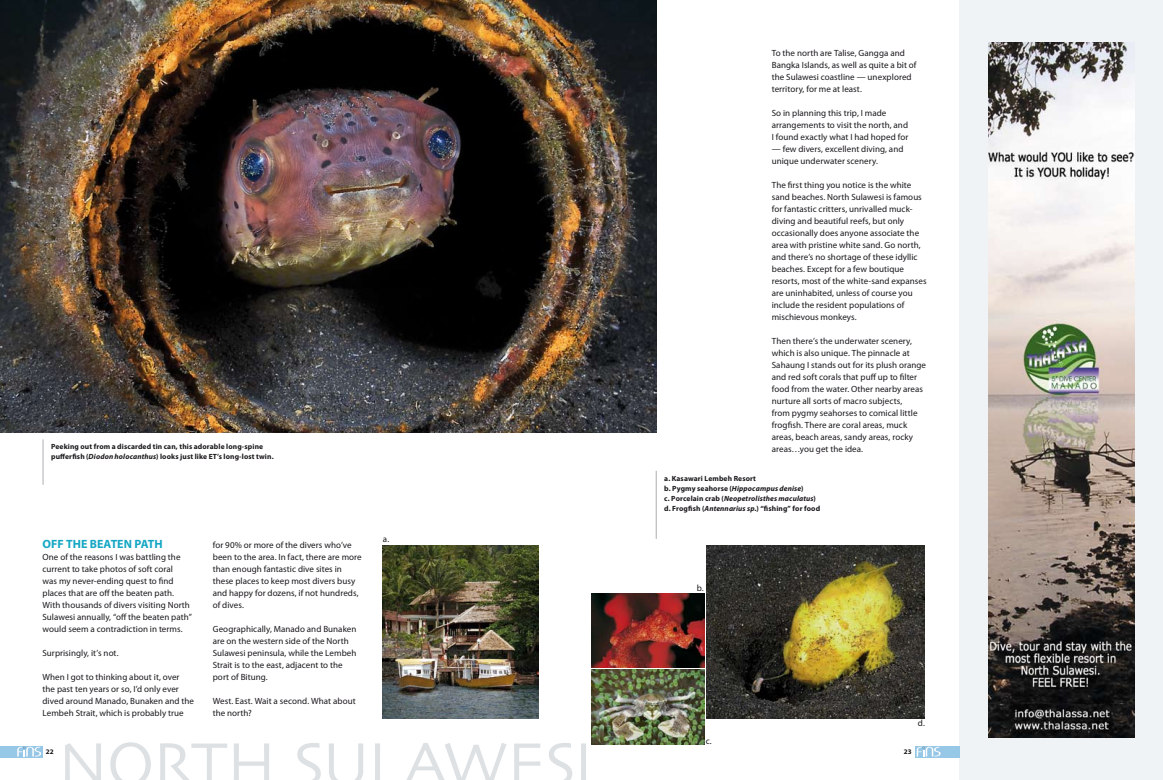
<style>
.page{position:relative;width:1163px;height:780px;background:#fff}
.page>*{position:absolute;margin:0;border:0;box-sizing:border-box;transform-origin:0 0}
.t1{font:64px "Skia";letter-spacing:-.035em;color:#dde1e4}
.t2{font:700 12px "Myriad Pro";letter-spacing:.005em;color:#15a7c4}
.t3{font:9px/12px "Myriad Pro";letter-spacing:.005em;color:#1a171b}
.t4{font:700 7.5px/10px "Myriad Pro";letter-spacing:.015em;color:#1a171b}
.t5{font:700 7px "Myriad Pro";color:#1a171b}
.s1{font-style:italic}
</style>
<div class="page">
<div style="left:959px;top:0;width:203px;height:780px;background:#eff3f5"></div>
<img style="left:988px;top:42px;width:145px;height:695px">
<img style="left:383px;top:545px;width:156px;height:173px">
<img style="left:0;top:0;width:656px;height:432px">
<img style="left:706px;top:545px;width:218px;height:173px">
<img style="left:591px;top:593px;width:113px;height:151px">
<div style="left:0;top:745px;width:42px;height:12px;background:#96c7e6"></div>
<svg style="left:17px;top:746px;width:24px;height:10px"></svg>
<div style="left:914px;top:745px;width:45px;height:12px;background:#96c7e6"></div>
<svg style="left:916px;top:746px;width:24px;height:10px"></svg>
<hr style="left:43px;top:439px;width:1px;height:45px;background:#adaeb0">
<hr style="left:655px;top:471px;width:1px;height:68px;background:#adaeb0">
<p class="t4" style="left:51px;top:441px;width:224px">Peeking out from a discarded tin can, this adorable long-spine pufferfish (<span class="s1">Diodon holocanthus</span>) looks just like ET’s long-lost twin.</p>
<h2 class="t2" style="left:43px;top:536px;width:63px">Off the Beaten</h2>
<h2 class="t2" style="left:134px;top:536px;width:30px">Pat h</h2>
<p class="t3" style="left:43px;top:550px;width:151px">One of the reasons I was battling the current to take photos of soft coral<br>was my never-ending quest to find places that are off the beaten path.<br>With thousands of divers visiting North Sulawesi annually, “off the beaten path” would seem a contradiction in terms.</p>
<p class="t3" style="left:43px;top:646px;width:78px">Surprisingly, it’s not.</p>
<p class="t3" style="left:43px;top:670px;width:153px">When I got to thinking about it, over the past ten years or so, I’d only ever dived around Manado, Bunaken and the Lembeh Strait, which is probably true</p>
<p class="t3" style="left:213px;top:538px;width:150px">for 90% or more of the divers who’ve been to the area. In fact, there are more than enough fantastic dive sites in these places to keep most divers busy and happy for dozens, if not hundreds, of dives.</p>
<p class="t3" style="left:213px;top:622px;width:145px">Geographically, Manado and Bunaken are on the western side of the North<br>Sulawesi peninsula, while the Lembeh<br>Strait is to the east, adjacent to the port of Bitung.</p>
<p class="t3" style="left:213px;top:694px;width:144px">West. East. Wait a second. What about the north?</p>
<p class="t3" style="left:383px;top:532px;width:8px">a.</p>
<p class="t3" style="left:771px;top:47px;width:146px">To the north are Talise, Gangga and Bangka Islands, as well as quite a bit of the Sulawesi coastline — unexplored territory, for me at least.</p>
<p class="t3" style="left:771px;top:107px;width:138px">So in planning this trip, I made arrangements to visit the north, and<br>I found exactly what I had hoped for</p>
<p class="t3" style="left:771px;top:143px;width:133px">— few divers, excellent diving, and unique underwater scenery.</p>
<p class="t3" style="left:771px;top:179px;width:156px">The first thing you notice is the white sand beaches. North Sulawesi is famous for fantastic critters, unrivalled muck&shy;diving and beautiful reefs, but only occasionally does anyone associate the area with pristine white sand. Go north, and there’s no shortage of these idyllic beaches. Except for a few boutique resorts, most of the white-sand expanses are uninhabited, unless of course you include the resident populations of mischievous monkeys.</p>
<p class="t3" style="left:771px;top:335px;width:156px">Then there’s the underwater scenery, which is also unique. The pinnacle at Sahaung I stands out for its plush orange and red soft corals that puff up to filter food from the water. Other nearby areas nurture all sorts of macro subjects,<br>from pygmy seahorses to comical little frogfish. There are coral areas, muck areas, beach areas, sandy areas, rocky areas…you get the idea.</p>
<p class="t4" style="left:664px;top:473px;width:157px">a. Kasawari Lembeh Resort<br>b. Pygmy seahorse (<span class="s1">Hippocampus denise</span>)<br>c. Porcelain crab (<span class="s1">Neopetrolisthes maculatus</span>) d. Frogfish (<span class="s1">Antennarius sp.</span>) “fishing” for food</p>
<p class="t3" style="left:696px;top:582px;width:8px">b.</p>
<p class="t3" style="left:917px;top:717px;width:9px">d.</p>
<p class="t3" style="left:705px;top:735px;width:8px">c.</p>
<h1 class="t1" style="left:58px;top:726px;width:537px">NORTH SULAWESI</h1>
<p class="t5" style="left:46px;top:747px;width:9px">22</p>
<p class="t5" style="left:903px;top:747px;width:9px">23</p>
</div>
